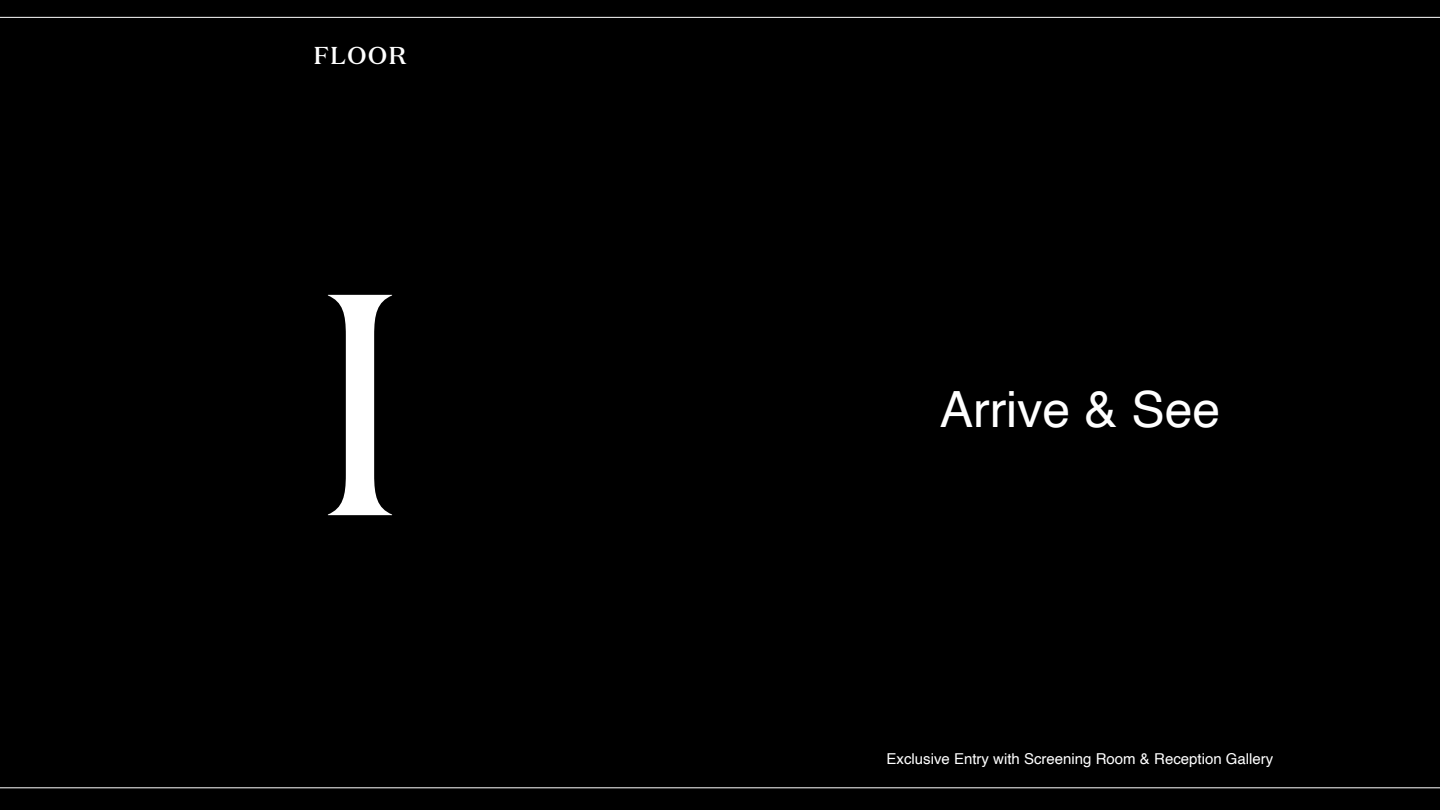
<style>
.page{position:relative;width:1440px;height:810px;background:#000}
.page>*{position:absolute;margin:0;border:0;box-sizing:border-box;transform-origin:0 0}
.t1{font:50px "Helvetica";color:#fff}
.t2{font:500 24.38px "Domaine Text";letter-spacing:.04em;color:#fff}
.t3{font:15px "Helvetica";color:#fff}
</style>
<div class="page">
<svg style="left:328px;top:295px;width:64px;height:220px"></svg>
<hr style="left:0;top:17px;width:1440px;height:1px;background:#fff">
<hr style="left:0;top:787px;width:1440px;height:1px;background:#fff">
<p class="t2" style="left:313px;top:40px;width:95px">FLOOR</p>
<p class="t1" style="left:940px;top:371px;width:282px">Arrive &amp; See</p>
<p class="t3" style="left:887px;top:747px;width:388px">Exclusive Entry with Screening Room &amp; Reception Gallery</p>
</div>
